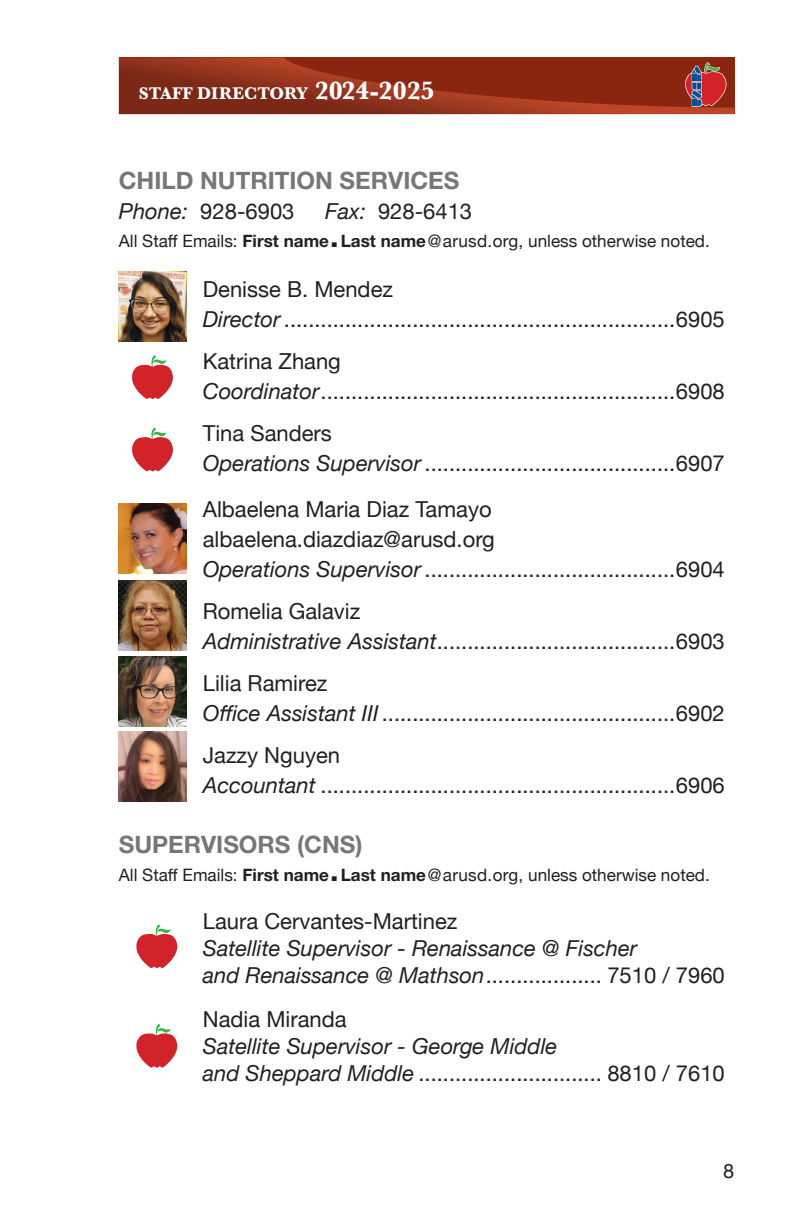
<style>
.page{position:relative;width:792px;height:1224px;background:#fff}
.page>*{position:absolute;margin:0;border:0;box-sizing:border-box;transform-origin:0 0}
.t1{font:700 24px "Helvetica Neue LT Std";color:#77767a}
.t2{font:22px "Helvetica Neue";color:#231f20}
.t3{font:italic 22px "Helvetica Neue";color:#231f20}
.t4{font:20px "Helvetica Neue";color:#231f20}
.t5{font:700 17.6px "Baskerville";color:#fff}
.t6{font:17.2px "Helvetica Neue";color:#231f20}
.s1{font-size:26px}
.s2{font-style:italic}
.s3{font-family:"Helvetica Neue LT Std";font-weight:700}
.s4{font-family:"Helvetica Neue LT Std";font-weight:700;font-size:30.4px}
</style>
<div class="page">
<svg style="left:119px;top:58px;width:615px;height:56px;background:#8f2e19"></svg>
<img style="left:119px;top:731px;width:67px;height:70px">
<img style="left:119px;top:503px;width:67px;height:70px">
<img style="left:119px;top:581px;width:67px;height:70px">
<img style="left:119px;top:272px;width:67px;height:70px">
<svg style="left:136px;top:924px;width:42px;height:45px"></svg>
<svg style="left:136px;top:1024px;width:42px;height:44px"></svg>
<svg style="left:132px;top:355px;width:41px;height:44px"></svg>
<svg style="left:132px;top:427px;width:41px;height:45px"></svg>
<img style="left:119px;top:657px;width:67px;height:70px">
<p class="t5" style="left:139px;top:81px;width:297px">STAFF DIRECTORY <span class="s1">2024-2025</span></p>
<p class="t1" style="left:119px;top:166px;width:342px">CHILD NUTRITION SERVICES</p>
<p class="t2" style="left:119px;top:195px;width:177px"><span class="s2">Phone:</span> 928-6903</p>
<p class="t2" style="left:325px;top:195px;width:149px"><span class="s2">Fax:</span> 928-6413</p>
<p class="t6" style="left:119px;top:228px;width:593px">All Staff Emails: <span class="s3">First name</span><span class="s4">.</span><span class="s3">Last name</span>@arusd.org, unless otherwise noted.</p>
<p class="t2" style="left:203px;top:273px;width:192px">Denisse B. Mendez</p>
<p class="t2" style="left:203px;top:303px;width:524px"><span class="s2">Director</span>................................................................6905</p>
<p class="t2" style="left:203px;top:345px;width:140px">Katrina Zhang</p>
<p class="t2" style="left:203px;top:375px;width:524px"><span class="s2">Coordinator</span>..........................................................6908</p>
<p class="t2" style="left:203px;top:417px;width:131px">Tina Sanders</p>
<p class="t2" style="left:203px;top:447px;width:524px"><span class="s2">Operations Supervisor</span>.........................................6907</p>
<p class="t2" style="left:203px;top:493px;width:290px">Albaelena Maria Diaz Tamayo</p>
<p class="t2" style="left:203px;top:523px;width:293px">albaelena.diazdiaz@arusd.org</p>
<p class="t2" style="left:203px;top:553px;width:524px"><span class="s2">Operations Supervisor</span>.........................................6904</p>
<p class="t2" style="left:203px;top:595px;width:159px">Romelia Galaviz</p>
<p class="t2" style="left:203px;top:625px;width:524px"><span class="s2">Administrative Assistant</span>.......................................6903</p>
<p class="t2" style="left:203px;top:667px;width:126px">Lilia Ramirez</p>
<p class="t2" style="left:203px;top:697px;width:524px"><span class="s2">Office Assistant III</span>................................................6902</p>
<p class="t2" style="left:203px;top:739px;width:139px">Jazzy Nguyen</p>
<p class="t2" style="left:203px;top:769px;width:524px"><span class="s2">Accountant</span> ..........................................................6906</p>
<p class="t1" style="left:119px;top:830px;width:245px">SUPERVISORS (CNS)</p>
<p class="t6" style="left:119px;top:862px;width:593px">All Staff Emails: <span class="s3">First name</span><span class="s4">.</span><span class="s3">Last name</span>@arusd.org, unless otherwise noted.</p>
<p class="t2" style="left:203px;top:905px;width:256px">Laura Cervantes-Martinez</p>
<p class="t3" style="left:203px;top:932px;width:436px">Satellite Supervisor - Renaissance @ Fischer</p>
<p class="t2" style="left:203px;top:959px;width:524px"><span class="s2">and Renaissance @ Mathson</span>................... 7510 / 7960</p>
<p class="t2" style="left:203px;top:1003px;width:145px">Nadia Miranda</p>
<p class="t3" style="left:203px;top:1030px;width:356px">Satellite Supervisor - George Middle</p>
<p class="t2" style="left:203px;top:1057px;width:524px"><span class="s2">and Sheppard Middle</span> .............................. 8810 / 7610</p>
<p class="t4" style="left:723px;top:1157px;width:13px">8</p>
</div>
